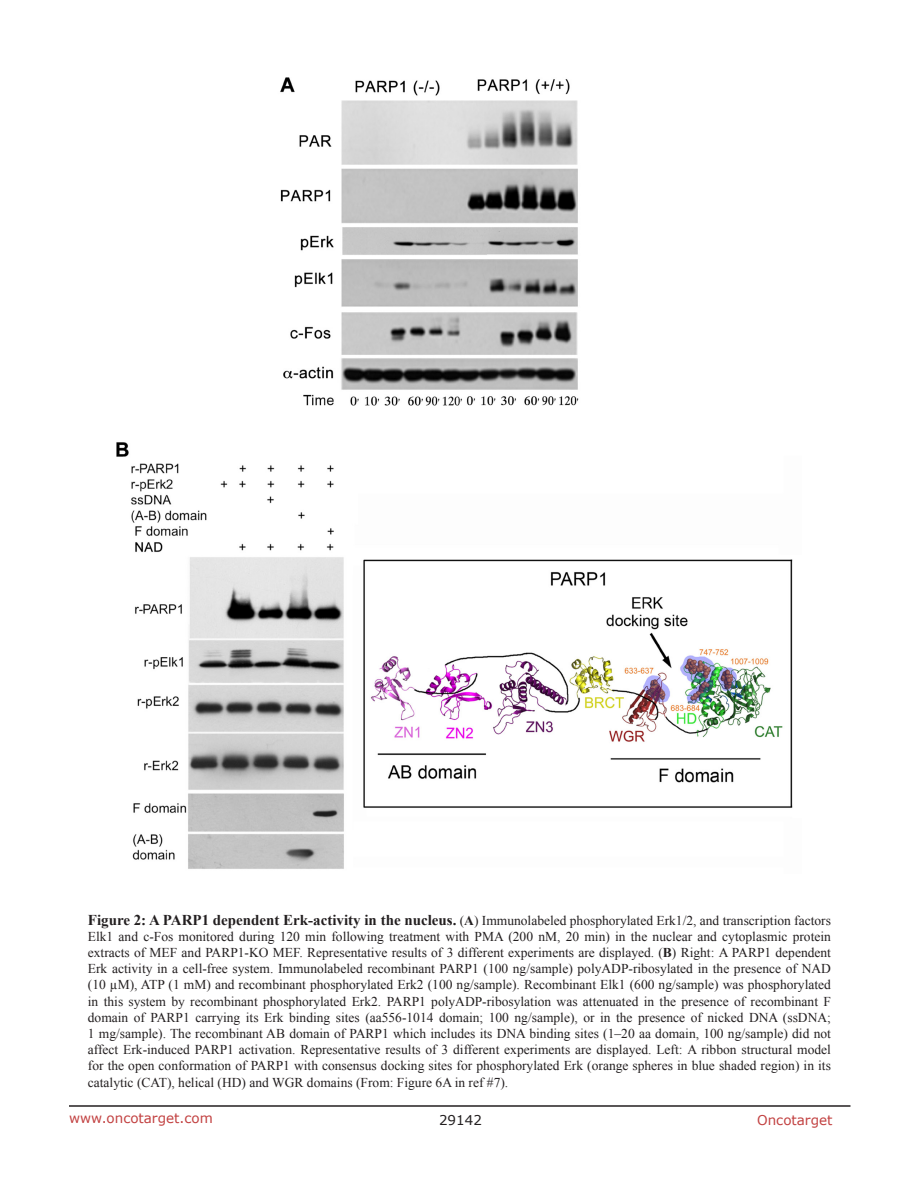
<style>
.page{position:relative;width:918px;height:1188px;background:#fff}
.page>*{position:absolute;margin:0;border:0;box-sizing:border-box;transform-origin:0 0}
.Figuretrx{font:13.5px/16.2px "Times New Roman";color:#231f20;text-align:justify}
.t1{font:13.5px "Verdana";color:#c24141}
.t2{font:13.5px "Verdana";color:#231f20}
.s1{font-weight:700;font-size:15px}
.s2{font-weight:700}
</style>
<div class="page">
<hr style="left:69px;top:1105px;width:781px;height:2px;background:#231f20">
<img style="left:116px;top:78px;width:677px;height:791px">
<p class="Figuretrx" style="left:88px;top:912px;width:745px"><span class="s1">Figure 2: A PARP1 dependent Erk-activity in the nucleus.</span> (<span class="s2">A</span>) Immunolabeled phosphorylated Erk1/2, and transcription factors Elk1 and c-Fos monitored during 120 min following treatment with PMA (200 nM, 20 min) in the nuclear and cytoplasmic protein extracts of MEF and PARP1-KO MEF. Representative results of 3 different experiments are displayed. (<span class="s2">B</span>) Right: A PARP1 dependent Erk activity in a cell-free system. Immunolabeled recombinant PARP1 (100 ng/sample) polyADP-ribosylated in the presence of NAD (10 µM), ATP (1 mM) and recombinant phosphorylated Erk2 (100 ng/sample). Recombinant Elk1 (600 ng/sample) was phosphorylated in this system by recombinant phosphorylated Erk2. PARP1 polyADP-ribosylation was attenuated in the presence of recombinant F domain of PARP1 carrying its Erk binding sites (aa556-1014 domain; 100 ng/sample), or in the presence of nicked DNA (ssDNA; 1 mg/sample). The recombinant AB domain of PARP1 which includes its DNA binding sites (1–20 aa domain, 100 ng/sample) did not affect Erk-induced PARP1 activation. Representative results of 3 different experiments are displayed. Left: A ribbon structural model for the open conformation of PARP1 with consensus docking sites for phosphorylated Erk (orange spheres in blue shaded region) in its catalytic (CAT), helical (HD) and WGR domains (From: Figure 6A in ref #7).</p>
<p class="t1" style="left:69px;top:1109px;width:145px">www.oncotarget.com</p>
<p class="t2" style="left:439px;top:1111px;width:44px">29142</p>
<p class="t1" style="left:757px;top:1111px;width:77px">Oncotarget</p>
</div>
